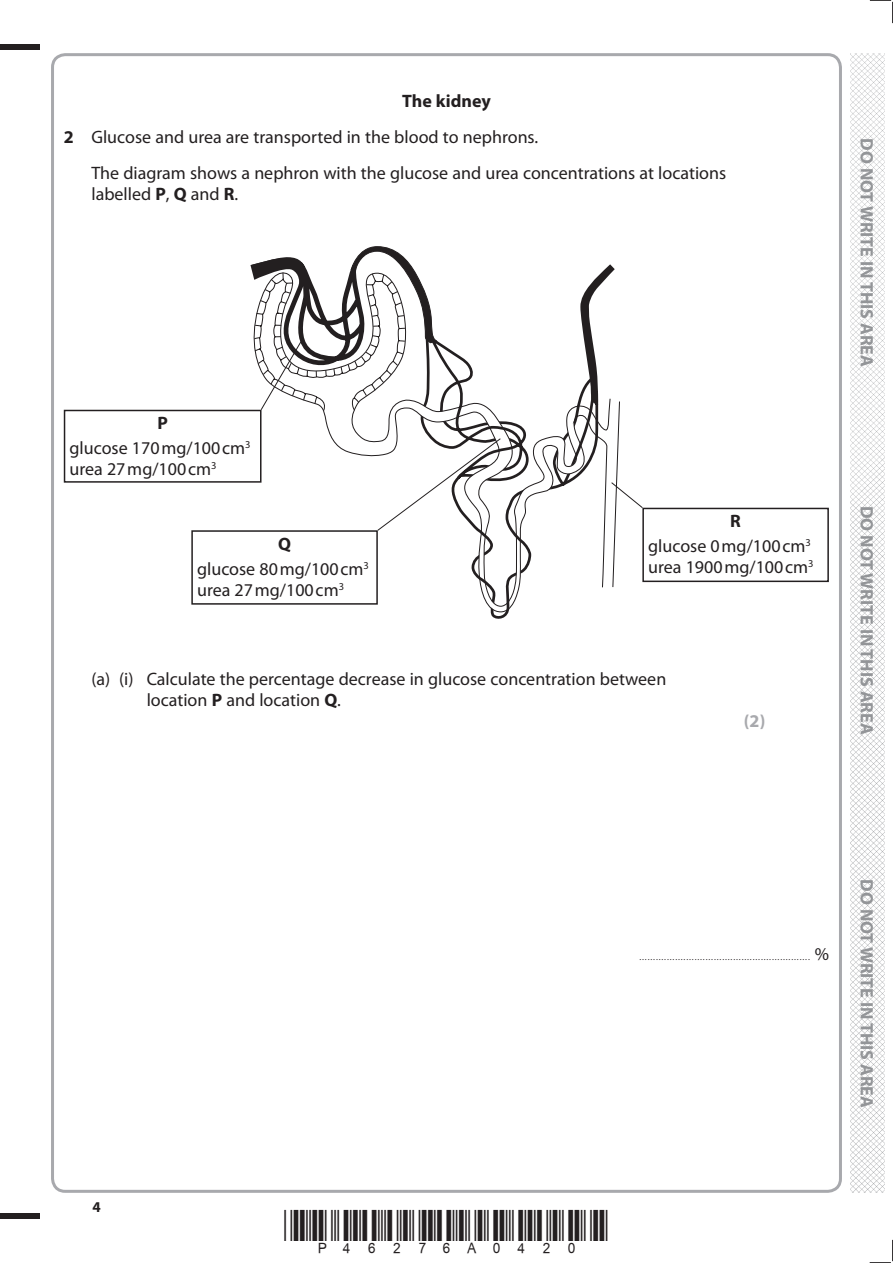
<style>
.page{position:relative;width:893px;height:1263px;background:#fff}
.page>*{position:absolute;margin:0;border:0;box-sizing:border-box;transform-origin:0 0}
.t1{font:18px/25.2px "Myriad Pro";color:#231f20}
.t2{font:700 18px "Myriad Pro";color:#939598}
.t3{font:700 18px "Myriad Pro";color:#231f20}
.t4{font:700 18px "Myriad Pro";color:#a8a9ad}
.t5{font:700 15px "Myriad Pro";color:#231f20}
.t6{font:9px "Myriad Pro";color:#231f20}
.s1{font-weight:700}
.s2{font-size:18px}
</style>
<div class="page">
<div style="left:0;top:44px;width:40px;height:5px;background:#231f20"></div>
<div style="left:0;top:1214px;width:40px;height:5px;background:#231f20"></div>
<svg style="left:870px;top:0;width:23px;height:23px"></svg>
<svg style="left:870px;top:1240px;width:23px;height:23px"></svg>
<img style="left:850px;top:53px;width:34px;height:1140px">
<div style="left:64px;top:410px;width:197px;height:73px;border:2px solid #231f20"></div>
<div style="left:642px;top:508px;width:187px;height:74px;border:2px solid #231f20"></div>
<svg style="left:248px;top:347px;width:268px;height:272px"></svg>
<svg style="left:247px;top:246px;width:200px;height:176px"></svg>
<div style="left:191px;top:530px;width:187px;height:75px;border:2px solid #231f20"></div>
<svg style="left:377px;top:434px;width:133px;height:97px"></svg>
<svg style="left:516px;top:264px;width:127px;height:335px"></svg>
<p class="t3" style="left:402px;top:89px;width:90px">The kidney</p>
<p class="t1" style="left:64px;top:124px;width:476px"><span class="s1">2</span> Glucose and urea are transported in the blood to nephrons.</p>
<p class="t1" style="left:91px;top:160px;width:636px">The diagram shows a nephron with the glucose and urea concentrations at locations</p>
<p class="t1" style="left:91px;top:181px;width:148px">labelled <span class="s1">P</span>, <span class="s1">Q</span> and <span class="s1">R</span>.</p>
<p class="t1" style="left:70px;top:410px;width:183px;text-align:center"><span class="s1">P<br></span>glucose 170mg/100cm<sup>3</sup></p>
<p class="t1" style="left:70px;top:456px;width:148px">urea 27mg/100cm<sup>3</sup></p>
<p class="t1" style="left:197px;top:531px;width:173px;text-align:center"><span class="s1">Q<br></span>glucose 80mg/100cm<sup>3</sup></p>
<p class="t1" style="left:197px;top:577px;width:148px">urea 27mg/100cm<sup>3</sup></p>
<p class="t1" style="left:648px;top:508px;width:164px;text-indent:82px"><span class="s1">R<br></span>glucose 0mg/100cm<sup>3</sup></p>
<p class="t1" style="left:648px;top:554px;width:167px">urea 1900mg/100cm<sup>3</sup></p>
<p class="t1" style="left:147px;top:668px;width:521px;line-height:21px;text-indent:-55px">(a) (i) Calculate the percentage decrease in glucose concentration between location <span class="s1">P</span> and location <span class="s1">Q</span>.</p>
<p class="t4" style="left:744px;top:709px;width:23px">(2)</p>
<p class="t2" style="left:878px;top:138px;width:230px;rotate:90deg">DO NOT WRITE IN THIS AREA</p>
<p class="t2" style="left:878px;top:506px;width:230px;rotate:90deg">DO NOT WRITE IN THIS AREA</p>
<p class="t5" style="left:92px;top:1197px;width:10px">4</p>
<p class="t6" style="left:639px;top:951px;width:191px">.............................................................. <span class="s2">%</span></p>
<p class="t2" style="left:878px;top:879px;width:230px;rotate:90deg">DO NOT WRITE IN THIS AREA</p>
</div>
